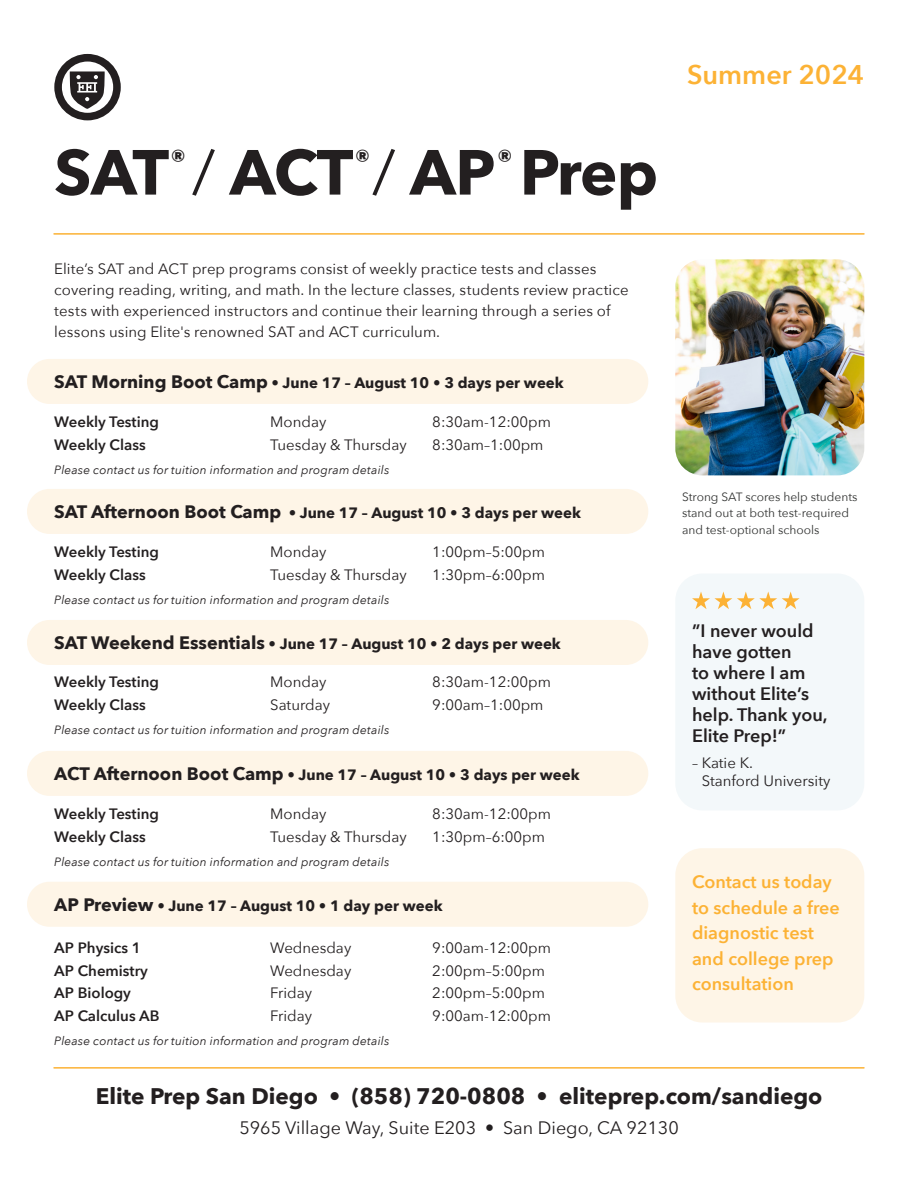
<style>
.page{position:relative;width:918px;height:1188px;background:#fff}
.page>*{position:absolute;margin:0;border:0;box-sizing:border-box;transform-origin:0 0}
.t1{font:700 63px "Avenir Next";letter-spacing:-.02em;color:#231f20}
.t2{font:600 27px "Avenir Next";color:#fcb235}
.t3{font:700 27px "Avenir Next";color:#231f20}
.Subtitle{font:700 22.5px "Avenir Next";color:#231f20}
.Subtitle-2{font:600 18px/21.1px "Avenir Next";color:#231f20}
.Subtitle-3{font:600 18px/25.5px "Avenir Next";color:#fcb235}
.Subtitle-4{font:18px "Avenir Next";color:#231f20}
.Subtitle-5{font:15px "Avenir Next";color:#231f20}
.Program_Title{font:15px/21px "Avenir Next";letter-spacing:.005em;color:#231f20}
.Subtitle-6{font:700 15px "Avenir Next";color:#231f20}
.Subtitle-7{font:600 15px "Avenir Next";color:#231f20}
.Subtitle-8{font:italic 12px "Avenir Next";letter-spacing:.015em;color:#231f20}
.Subtitle-9{font:12px/16.5px "Avenir Next";color:#323332}
.s1{font-weight:400}
.s2{font-size:18px}
</style>
<div class="page">
<svg style="left:54px;top:54px;width:67px;height:66px"></svg>
<div style="left:675px;top:574px;width:189px;height:236px;background:#f3f8fa;border-radius:27px"></div>
<img style="left:675px;top:259px;width:189px;height:216px">
<hr style="left:54px;top:1067px;width:810px;height:2px;background:#fcb235">
<hr style="left:54px;top:233px;width:810px;height:2px;background:#fbb133">
<div style="left:27px;top:359px;width:621px;height:45px;background:#fef5e7;border-radius:22px"></div>
<div style="left:27px;top:489px;width:621px;height:45px;background:#fef5e7;border-radius:22px"></div>
<div style="left:27px;top:620px;width:621px;height:45px;background:#fef5e7;border-radius:22px"></div>
<div style="left:675px;top:848px;width:189px;height:175px;background:#fef5e7;border-radius:27px"></div>
<svg style="left:692px;top:592px;width:108px;height:17px"></svg>
<div style="left:27px;top:751px;width:621px;height:45px;background:#fef5e7;border-radius:22px"></div>
<div style="left:27px;top:882px;width:621px;height:45px;background:#fef5e7;border-radius:22px"></div>
<p class="t1" style="left:54px;top:118px;width:605px">SAT <span class="s1">/</span> ACT <span class="s1">/</span> AP Prep</p>
<p class="t3" style="left:170px;top:136px;width:18px">®</p>
<p class="t3" style="left:355px;top:136px;width:18px">®</p>
<p class="t3" style="left:497px;top:136px;width:18px">®</p>
<p class="Program_Title" style="left:54px;top:258px;width:576px">Elite’s SAT and ACT prep programs consist of weekly practice tests and classes covering reading, writing, and math. In the lecture classes, students review practice tests with experienced instructors and continue their learning through a series of lessons using Elite's renowned SAT and ACT curriculum.</p>
<p class="Subtitle-6" style="left:54px;top:370px;width:511px"><span class="s2">SAT Morning Boot Camp</span> • June 17 – August 10 • 3 days per week</p>
<p class="Subtitle-7" style="left:54px;top:409px;width:106px">Weekly Testing</p>
<p class="Subtitle-5" style="left:270px;top:409px;width:58px">Monday</p>
<p class="Subtitle-5" style="left:432px;top:409px;width:120px">8:30am-12:00pm</p>
<p class="Subtitle-7" style="left:54px;top:432px;width:93px">Weekly Class</p>
<p class="Subtitle-5" style="left:270px;top:432px;width:138px">Tuesday &amp; Thursday</p>
<p class="Subtitle-5" style="left:432px;top:432px;width:113px">8:30am–1:00pm</p>
<p class="Subtitle-8" style="left:54px;top:459px;width:337px">Please contact us for tuition information and program details</p>
<p class="Subtitle-6" style="left:54px;top:500px;width:528px"><span class="s2">SAT Afternoon Boot Camp</span> • June 17 – August 10 • 3 days per week</p>
<p class="Subtitle-7" style="left:54px;top:539px;width:106px">Weekly Testing</p>
<p class="Subtitle-5" style="left:270px;top:539px;width:58px">Monday</p>
<p class="Subtitle-5" style="left:432px;top:539px;width:114px">1:00pm–5:00pm</p>
<p class="Subtitle-7" style="left:54px;top:562px;width:93px">Weekly Class</p>
<p class="Subtitle-5" style="left:270px;top:562px;width:138px">Tuesday &amp; Thursday</p>
<p class="Subtitle-5" style="left:432px;top:562px;width:114px">1:30pm–6:00pm</p>
<p class="Subtitle-8" style="left:54px;top:589px;width:337px">Please contact us for tuition information and program details</p>
<p class="Subtitle-6" style="left:54px;top:631px;width:508px"><span class="s2">SAT Weekend Essentials</span> • June 17 – August 10 • 2 days per week</p>
<p class="Subtitle-7" style="left:54px;top:669px;width:106px">Weekly Testing</p>
<p class="Subtitle-5" style="left:270px;top:669px;width:58px">Monday</p>
<p class="Subtitle-5" style="left:432px;top:669px;width:120px">8:30am-12:00pm</p>
<p class="Subtitle-7" style="left:54px;top:692px;width:93px">Weekly Class</p>
<p class="Subtitle-5" style="left:270px;top:692px;width:61px">Saturday</p>
<p class="Subtitle-5" style="left:432px;top:692px;width:113px">9:00am–1:00pm</p>
<p class="Subtitle-8" style="left:54px;top:719px;width:337px">Please contact us for tuition information and program details</p>
<p class="Subtitle-6" style="left:54px;top:762px;width:527px"><span class="s2">ACT Afternoon Boot Camp</span> • June 17 – August 10 • 3 days per week</p>
<p class="Subtitle-7" style="left:54px;top:801px;width:106px">Weekly Testing</p>
<p class="Subtitle-5" style="left:270px;top:801px;width:58px">Monday</p>
<p class="Subtitle-5" style="left:432px;top:801px;width:120px">8:30am-12:00pm</p>
<p class="Subtitle-7" style="left:54px;top:823px;width:93px">Weekly Class</p>
<p class="Subtitle-5" style="left:270px;top:824px;width:138px">Tuesday &amp; Thursday</p>
<p class="Subtitle-5" style="left:432px;top:824px;width:114px">1:30pm–6:00pm</p>
<p class="Subtitle-8" style="left:54px;top:851px;width:337px">Please contact us for tuition information and program details</p>
<p class="Subtitle-6" style="left:54px;top:892px;width:390px"><span class="s2">AP Preview</span> • June 17 – August 10 • 1 day per week</p>
<p class="Subtitle-7" style="left:54px;top:935px;width:88px">AP Physics 1</p>
<p class="Subtitle-5" style="left:270px;top:935px;width:83px">Wednesday</p>
<p class="Subtitle-5" style="left:432px;top:935px;width:120px">9:00am-12:00pm</p>
<p class="Subtitle-7" style="left:54px;top:958px;width:95px">AP Chemistry</p>
<p class="Subtitle-5" style="left:270px;top:958px;width:83px">Wednesday</p>
<p class="Subtitle-5" style="left:432px;top:958px;width:114px">2:00pm–5:00pm</p>
<p class="Subtitle-7" style="left:54px;top:980px;width:78px">AP Biology</p>
<p class="Subtitle-5" style="left:270px;top:980px;width:43px">Friday</p>
<p class="Subtitle-5" style="left:432px;top:980px;width:114px">2:00pm–5:00pm</p>
<p class="Subtitle-7" style="left:54px;top:1003px;width:107px">AP Calculus AB</p>
<p class="Subtitle-5" style="left:270px;top:1003px;width:43px">Friday</p>
<p class="Subtitle-5" style="left:432px;top:1003px;width:120px">9:00am-12:00pm</p>
<p class="Subtitle-8" style="left:54px;top:1030px;width:337px">Please contact us for tuition information and program details</p>
<p class="t2" style="left:687px;top:51px;width:179px">Summer 2024</p>
<p class="Subtitle-9" style="left:682px;top:488px;width:177px">Strong SAT scores help students stand out at both test-required and test-optional schools</p>
<p class="Subtitle-2" style="left:692px;top:620px;width:137px">”I never would have gotten<br>to where I am without Elite’s help. Thank you,<br>Elite Prep!”</p>
<p class="Subtitle-5" style="left:692px;top:750px;width:63px">– Katie K.</p>
<p class="Subtitle-5" style="left:702px;top:768px;width:130px">Stanford University</p>
<p class="Subtitle-3" style="left:692px;top:869px;width:149px">Contact us today to schedule a free diagnostic test and college prep consultation</p>
<p class="Subtitle" style="left:96px;top:1077px;width:728px">Elite Prep San Diego • (858) 720-0808 • eliteprep.com/sandiego</p>
<p class="Subtitle-4" style="left:239px;top:1113px;width:441px">5965 Village Way, Suite E203 • San Diego, CA 92130</p>
</div>
